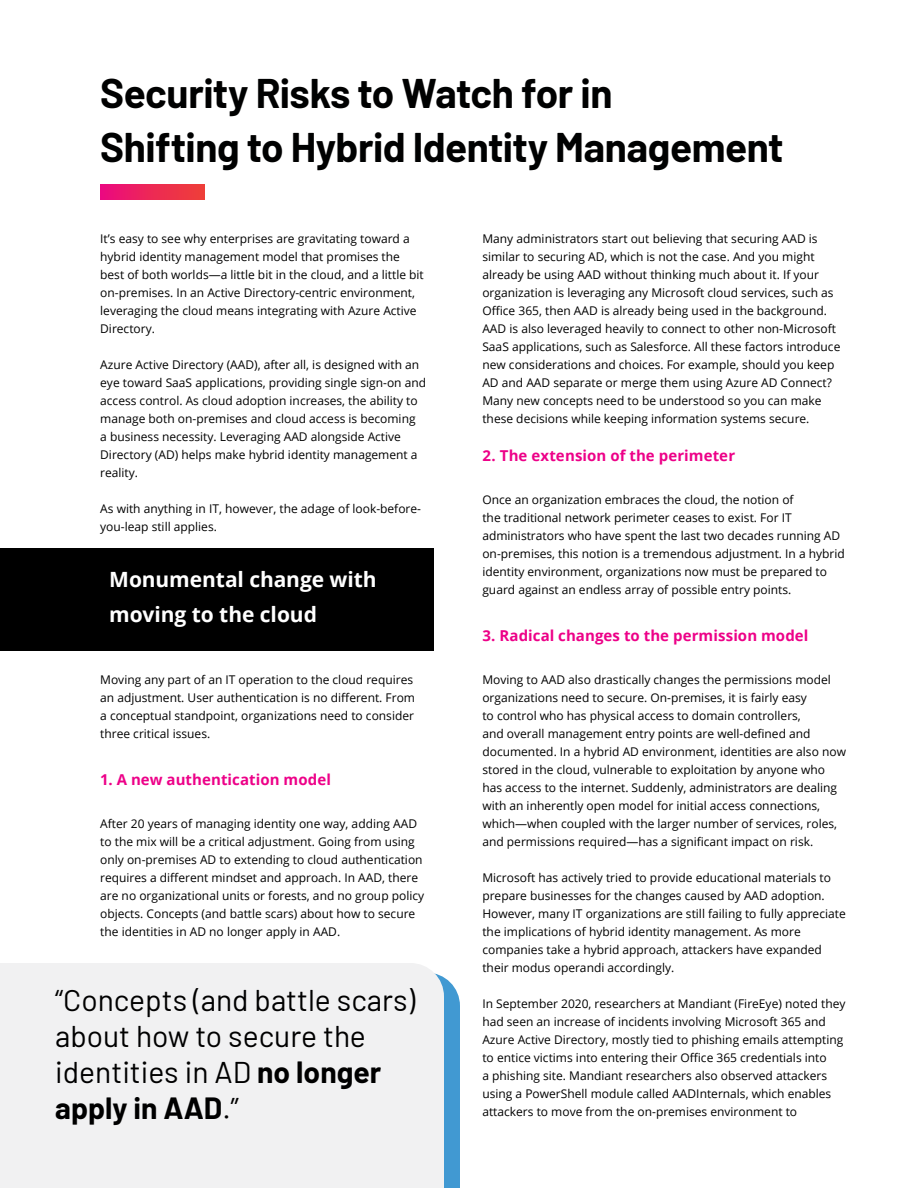
<style>
.page{position:relative;width:918px;height:1188px;background:#fff}
.page>*{position:absolute;margin:0;border:0;box-sizing:border-box;transform-origin:0 0}
.t1{font:700 40.5px/54px "Barlow";letter-spacing:-.01em;color:#000101}
.t2{font:30px/36px "Barlow";color:#000}
.t3{font:700 21px/36px "Open Sans";letter-spacing:-.005em;color:#fff}
.t4{font:700 15px "Open Sans";letter-spacing:.005em;color:#ed0188}
.t5{font:12px/18px "Open Sans";color:#000}
.s1{font-weight:700}
</style>
<div class="page">
<div style="left:0;top:548px;width:434px;height:102px;background:#000"></div>
<svg style="left:100px;top:184px;width:104px;height:15px;background:#ec2658"></svg>
<div style="left:444px;top:977px;width:16px;height:211px;background:#4199d2"></div>
<div style="left:0;top:963px;width:444px;height:225px;background:#f1f1f2"></div>
<h1 class="t1" style="left:100px;top:63px;width:685px">Security Risks to Watch for in<br>Shifting to Hybrid Identity Management</h1>
<p class="t5" style="left:100px;top:229px;width:325px">It’s easy to see why enterprises are gravitating toward a hybrid identity management model that promises the best of both worlds—a little bit in the cloud, and a little bit on-premises. In an Active Directory-centric environment, leveraging the cloud means integrating with Azure Active Directory.</p>
<p class="t5" style="left:100px;top:355px;width:327px">Azure Active Directory (AAD), after all, is designed with an eye toward SaaS applications, providing single sign-on and access control. As cloud adoption increases, the ability to manage both on-premises and cloud access is becoming<br>a business necessity. Leveraging AAD alongside Active Directory (AD) helps make hybrid identity management a reality.</p>
<p class="t5" style="left:100px;top:499px;width:322px">As with anything in IT, however, the adage of look-before&shy;you-leap still applies.</p>
<h3 class="t3" style="left:109px;top:560px;width:269px">Monumental change with moving to the cloud</h3>
<p class="t5" style="left:100px;top:670px;width:316px">Moving any part of an IT operation to the cloud requires an adjustment. User authentication is no different. From a conceptual standpoint, organizations need to consider three critical issues.</p>
<p class="t4" style="left:100px;top:768px;width:232px">1. A new authentication model</p>
<p class="t5" style="left:100px;top:814px;width:326px">After 20 years of managing identity one way, adding AAD to the mix will be a critical adjustment. Going from using only on-premises AD to extending to cloud authentication requires a different mindset and approach. In AAD, there are no organizational units or forests, and no group policy objects. Concepts (and battle scars) about how to secure the identities in AD no longer apply in AAD.</p>
<h2 class="t2" style="left:55px;top:980px;width:362px">“Concepts (and battle scars) about how to secure the identities in AD <span class="s1">no longer apply in AAD</span>.”</h2>
<p class="t5" style="left:482px;top:229px;width:360px">Many administrators start out believing that securing AAD is similar to securing AD, which is not the case. And you might already be using AAD without thinking much about it. If your organization is leveraging any Microsoft cloud services, such as Office 365, then AAD is already being used in the background.<br>AAD is also leveraged heavily to connect to other non-Microsoft SaaS applications, such as Salesforce. All these factors introduce new considerations and choices. For example, should you keep AD and AAD separate or merge them using Azure AD Connect?<br>Many new concepts need to be understood so you can make these decisions while keeping information systems secure.</p>
<p class="t4" style="left:482px;top:444px;width:254px">2. The extension of the perimeter</p>
<p class="t5" style="left:482px;top:490px;width:364px">Once an organization embraces the cloud, the notion of<br>the traditional network perimeter ceases to exist. For IT administrators who have spent the last two decades running AD on-premises, this notion is a tremendous adjustment. In a hybrid identity environment, organizations now must be prepared to guard against an endless array of possible entry points.</p>
<p class="t4" style="left:482px;top:624px;width:328px">3. Radical changes to the permission model</p>
<p class="t5" style="left:482px;top:670px;width:365px">Moving to AAD also drastically changes the permissions model organizations need to secure. On-premises, it is fairly easy<br>to control who has physical access to domain controllers,<br>and overall management entry points are well-defined and documented. In a hybrid AD environment, identities are also now stored in the cloud, vulnerable to exploitation by anyone who has access to the internet. Suddenly, administrators are dealing with an inherently open model for initial access connections, which—when coupled with the larger number of services, roles, and permissions required—has a significant impact on risk.</p>
<p class="t5" style="left:482px;top:868px;width:365px">Microsoft has actively tried to provide educational materials to prepare businesses for the changes caused by AAD adoption.<br>However, many IT organizations are still failing to fully appreciate the implications of hybrid identity management. As more companies take a hybrid approach, attackers have expanded their modus operandi accordingly.</p>
<p class="t5" style="left:482px;top:994px;width:365px">In September 2020, researchers at Mandiant (FireEye) noted they had seen an increase of incidents involving Microsoft 365 and Azure Active Directory, mostly tied to phishing emails attempting to entice victims into entering their Office 365 credentials into<br>a phishing site. Mandiant researchers also observed attackers using a PowerShell module called AADInternals, which enables attackers to move from the on-premises environment to</p>
</div>
